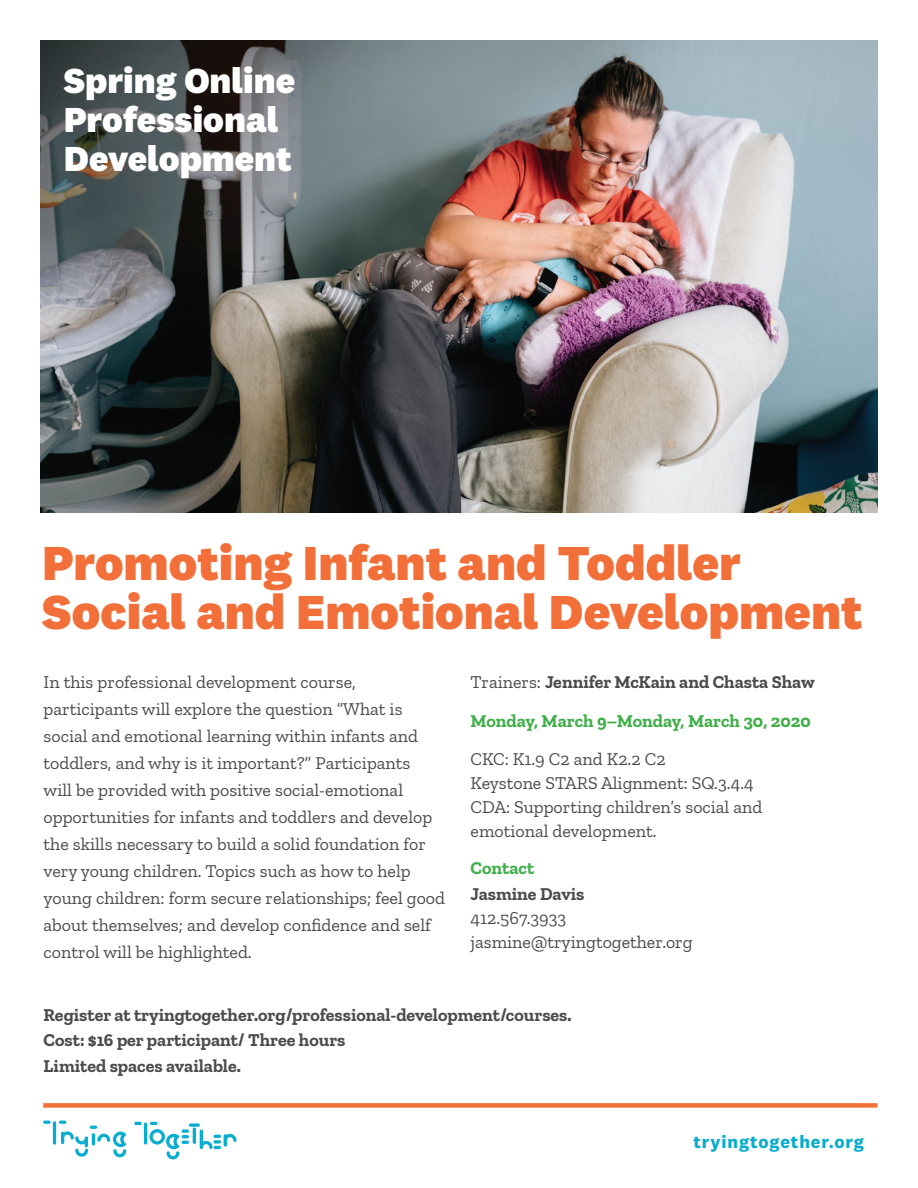
<style>
.page{position:relative;width:918px;height:1188px;background:#fff}
.page>*{position:absolute;margin:0;border:0;box-sizing:border-box;transform-origin:0 0}
.t1{font:800 49.5px/49.5px "National 2";color:#f26f39}
.t2{font:800 36px/39px "National 2";color:#fff}
.t3{font:18px/27px "Zilla Slab";color:#4b4c4d}
.t4{font:700 18px/25.5px "Zilla Slab";color:#4b4c4d}
.t5{font:700 18px/39px "Zilla Slab";color:#40ae49}
.t6{font:700 18px "National 2";letter-spacing:.05em;color:#08accc}
.s1{font-weight:400;color:#4b4c4d}
.s2{color:#4b4c4d}
</style>
<div class="page">
<img style="left:40px;top:40px;width:838px;height:473px">
<div style="left:43px;top:1103px;width:835px;height:5px;background:#f26f39"></div>
<svg style="left:43px;top:1121px;width:8px;height:3px"></svg>
<hr style="left:53px;top:1121px;width:3px;height:24px;background:#09adcf;border-radius:2px">
<svg style="left:59px;top:1121px;width:67px;height:36px"></svg>
<svg style="left:189px;top:1123px;width:11px;height:4px"></svg>
<svg style="left:134px;top:1122px;width:8px;height:3px"></svg>
<hr style="left:144px;top:1123px;width:3px;height:22px;background:#09adcf;border-radius:2px">
<hr style="left:193px;top:1127px;width:3px;height:17px;background:#09adcf;border-radius:2px">
<svg style="left:200px;top:1129px;width:37px;height:20px"></svg>
<svg style="left:149px;top:1122px;width:40px;height:37px"></svg>
<h2 class="t2" style="left:64px;top:61px;width:233px">Spring Online<br>Professional<br>Development</h2>
<h1 class="t1" style="left:42px;top:538px;width:822px">Promoting Infant and Toddler<br>Social and Emotional Development</h1>
<p class="t3" style="left:44px;top:669px;width:403px">In this professional development course, participants will explore the question “What is social and emotional learning within infants and toddlers, and why is it important?” Participants<br>will be provided with positive social-emotional opportunities for infants and toddlers and develop the skills necessary to build a solid foundation for very young children. Topics such as how to help young children: form secure relationships; feel good about themselves; and develop confidence and self control will be highlighted.</p>
<p class="t5" style="left:471px;top:663px;width:346px"><span class="s1">Trainers:</span> <span class="s2">Jennifer McKain and Chasta Shaw<br></span>Monday, March 9–Monday, March 30, 2020</p>
<p class="t3" style="left:471px;top:747px;width:293px;line-height:24px">CKC: K1.9 C2 and K2.2 C2<br>Keystone STARS Alignment: SQ.3.4.4<br>CDA: Supporting children’s social and emotional development.</p>
<p class="t5" style="left:471px;top:849px;width:65px">Contact</p>
<p class="t4" style="left:471px;top:881px;width:115px">Jasmine Davis</p>
<p class="t3" style="left:471px;top:906px;width:224px;line-height:24px">412.567.3933 jasmine@tryingtogether.org</p>
<p class="t4" style="left:44px;top:1002px;width:530px">Register at tryingtogether.org/professional-development/courses.<br>Cost: $16 per participant/ Three hours<br>Limited spaces available.</p>
<p class="t6" style="left:694px;top:1130px;width:172px">tryingtogether.org</p>
</div>
